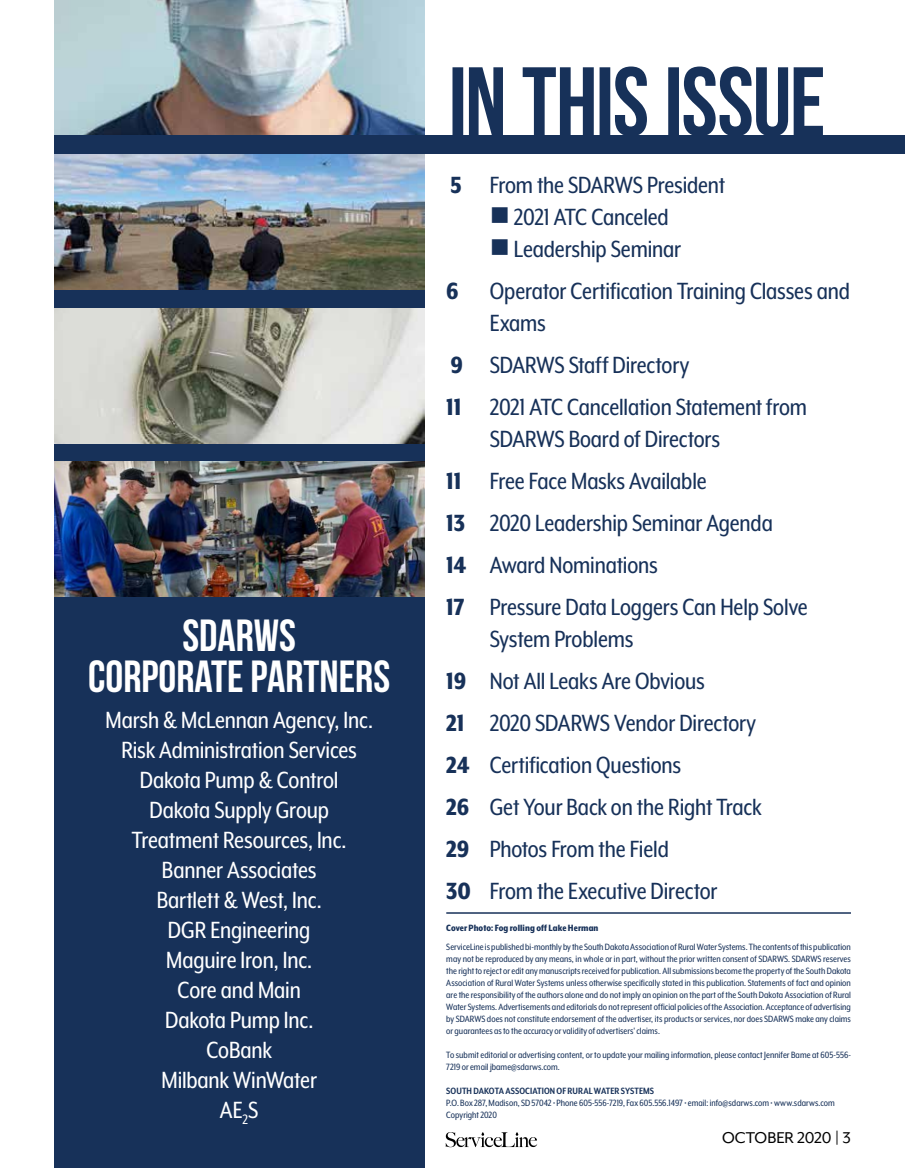
<style>
.page{position:relative;width:905px;height:1168px;background:#fff}
.page>*{position:absolute;margin:0;border:0;box-sizing:border-box;transform-origin:0 0}
.t1{font:45px/41px "Bebas Neue";color:#fff;text-align:center}
.t2{font:27px/42px "Mr Eaves XL Mod Nar OT";letter-spacing:-.005em;color:#173159}
.t3{font:27px/30px "Mr Eaves XL Mod Nar OT";letter-spacing:-.005em;color:#fff;text-align:center}
.t4{font:18px "Mr Eaves XL Mod OT";letter-spacing:-.015em;color:#000}
.t5{font:10.5px/12px "Mr Eaves XL Mod Nar OT";color:#173159}
.t6{font:700 10.5px "Mr Eaves XL Mod Nar OT";letter-spacing:.005em;color:#173159}
.t7{font:800 10.5px "Mr Eaves XL Mod Nar OT";letter-spacing:.005em;color:#173159}
.s1{font-weight:800}
</style>
<div class="page">
<div style="left:54px;top:0;width:370px;height:1168px;background:#173159"></div>
<svg style="left:452px;top:67px;width:370px;height:68px"></svg>
<svg style="left:446px;top:1132px;width:91px;height:15px"></svg>
<hr style="left:446px;top:912px;width:404px;height:2px;background:#173159">
<img style="left:54px;top:308px;width:370px;height:135px">
<img style="left:54px;top:155px;width:370px;height:135px">
<img style="left:54px;top:461px;width:370px;height:135px">
<img style="left:54px;top:0;width:370px;height:135px">
<div style="left:54px;top:135px;width:850px;height:19px;background:#173159"></div>
<h1 class="t1" style="left:88px;top:614px;width:303px">SDARWS<br>CORPORATE PARTNERS</h1>
<p class="t3" style="left:105px;top:705px;width:269px">Marsh &amp; McLennan Agency, Inc.<br>Risk Administration Services<br>Dakota Pump &amp; Control<br>Dakota Supply Group<br>Treatment Resources, Inc.<br>Banner Associates<br>Bartlett &amp; West, Inc.<br>DGR Engineering<br>Maguire Iron, Inc.<br>Core and Main<br>Dakota Pump Inc.<br>CoBank<br>Milbank WinWater<br>AE<sub>2</sub>S</p>
<h2 class="t2" style="left:450px;top:164px;width:276px"><span class="s1">5</span> From the SDARWS President</h2>
<h2 class="t2" style="left:490px;top:196px;width:180px">■ 2021 ATC Canceled</h2>
<h2 class="t2" style="left:446px;top:228px;width:405px;text-indent:43px">■ Leadership Seminar<br><span class="s1">6</span> Operator Certification Training Classes and</h2>
<h2 class="t2" style="left:446px;top:302px;width:362px;text-indent:43px">Exams<br><span class="s1">9</span> SDARWS Staff Directory<br><span class="s1">11</span> 2021 ATC Cancellation Statement from</h2>
<h2 class="t2" style="left:446px;top:418px;width:363px;text-indent:43px">SDARWS Board of Directors<br><span class="s1">11</span> Free Face Masks Available<br><span class="s1">13</span> 2020 Leadership Seminar Agenda<br><span class="s1">14</span> Award Nominations<br><span class="s1">17</span> Pressure Data Loggers Can Help Solve</h2>
<h2 class="t2" style="left:446px;top:617px;width:317px;text-indent:43px">System Problems<br><span class="s1">19</span> Not All Leaks Are Obvious<br><span class="s1">21</span> 2020 SDARWS Vendor Directory<br><span class="s1">24</span> Certification Questions<br><span class="s1">26</span> Get Your Back on the Right Track<br><span class="s1">29</span> Photos From the Field<br><span class="s1">30</span> From the Executive Director</h2>
<p class="t7" style="left:446px;top:923px;width:154px">Cover Photo: Fog rolling off Lake Herman</p>
<p class="t5" style="left:446px;top:941px;width:406px;text-align:justify">ServiceLine is published bi-monthly by the South Dakota Association of Rural Water Systems. The contents of this publication may not be reproduced by any means, in whole or in part, without the prior written consent of SDARWS. SDARWS reserves the right to reject or edit any manuscripts received for publication. All submissions become the property of the South Dakota Association of Rural Water Systems unless otherwise specifically stated in this publication. Statements of fact and opinion are the responsibility of the authors alone and do not imply an opinion on the part of the South Dakota Association of Rural Water Systems. Advertisements and editorials do not represent official policies of the Association. Acceptance of advertising by SDARWS does not constitute endorsement of the advertiser, its products or services, nor does SDARWS make any claims or guarantees as to the accuracy or validity of advertisers' claims.</p>
<p class="t5" style="left:446px;top:1049px;width:406px">To submit editorial or advertising content, or to update your mailing information, please contact Jennifer Bame at 605-556-<br>7219 or email jbame@sdarws.com.</p>
<p class="t6" style="left:446px;top:1085px;width:209px">SOUTH DAKOTA ASSOCIATION OF RURAL WATER SYSTEMS</p>
<p class="t5" style="left:446px;top:1097px;width:390px">P.O. Box 287, Madison, SD 57042 • Phone 605-556-7219, Fax 605.556.1497 • email: info@sdarws.com • www.sdarws.com<br>Copyright 2020</p>
<h3 class="t4" style="left:722px;top:1128px;width:130px">OCTOBER 2020 | 3</h3>
</div>
